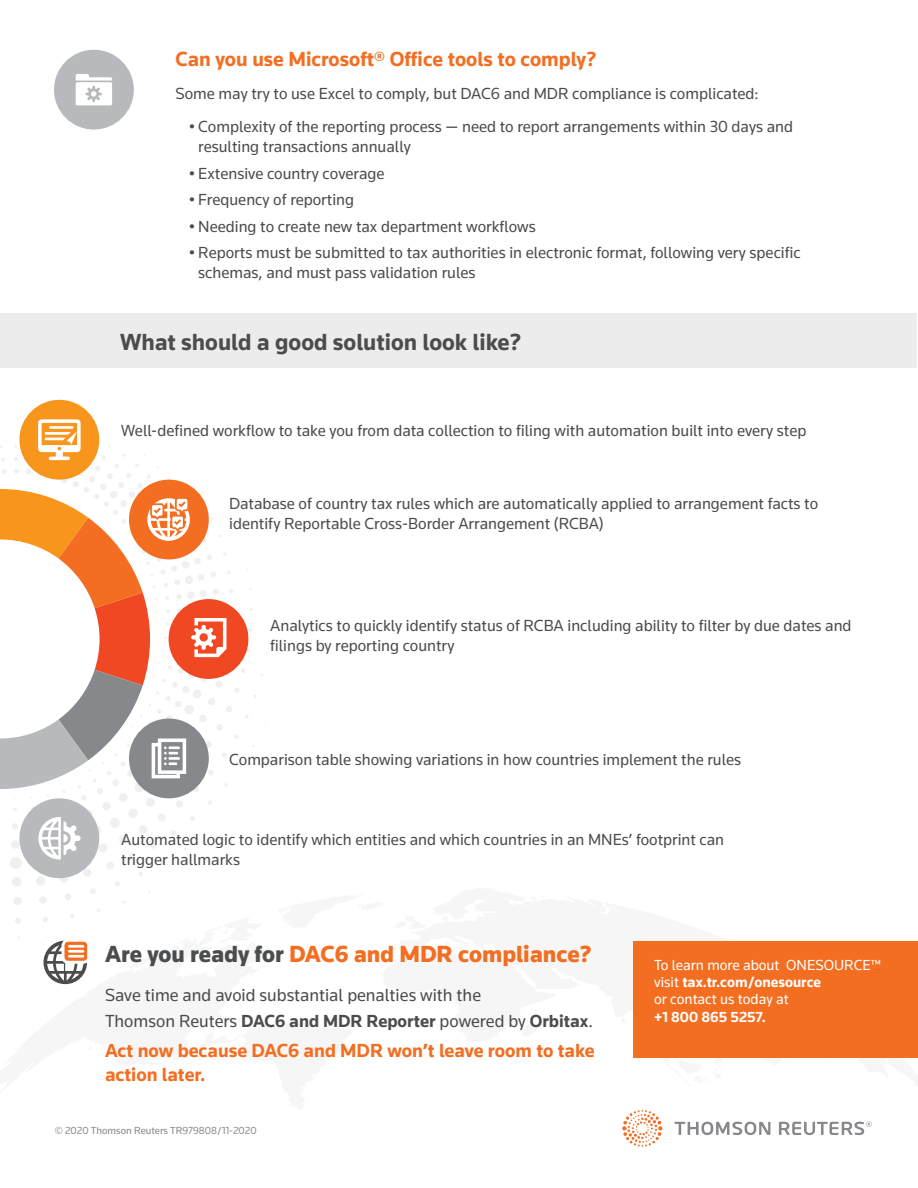
<style>
.page{position:relative;width:918px;height:1188px;background:#fff}
.page>*{position:absolute;margin:0;border:0;box-sizing:border-box;transform-origin:0 0}
.t1{font:900 24px "Knowledge 2017";color:#f36e21}
.t2{font:700 24px "Knowledge 2017";color:#4b4c4d}
.t3{font:700 21px "Knowledge 2017";color:#f36e21}
.t4{font:700 19.5px/24px "Knowledge 2017";color:#f36e21}
.t5{font:18px/25.5px "Knowledge 2017";color:#4b4c4d}
.t6{font:16.5px/19.8px "Knowledge 2017";color:#4b4c4d}
.t7{font:15px/17.1px "Knowledge 2017";color:#fff}
.t8{font:700 15px "Knowledge 2017";color:#fff}
.t9{font:10.5px "Knowledge 2017";color:#86888b}
.s1{color:#4b4c4d}
.s2{font-weight:700}
</style>
<div class="page">
<div style="left:1px;top:314px;width:916px;height:54px;background:#ececed"></div>
<svg style="left:0;top:427px;width:270px;height:497px"></svg>
<svg style="left:750px;top:1057px;width:42px;height:1px"></svg>
<svg style="left:655px;top:1057px;width:72px;height:1px"></svg>
<svg style="left:197px;top:893px;width:73px;height:31px"></svg>
<svg style="left:43px;top:941px;width:44px;height:43px"></svg>
<div style="left:634px;top:941px;width:284px;height:116px;background:#f36e21"></div>
<div style="left:54px;top:50px;width:80px;height:80px;background:#b8b9bc;border-radius:50%"></div>
<svg style="left:76px;top:74px;width:36px;height:31px"></svg>
<div style="left:19px;top:798px;width:80px;height:80px;background:#b8b9bc;border-radius:50%"></div>
<div style="left:19px;top:400px;width:80px;height:80px;background:#f7951d;border-radius:50%"></div>
<div style="left:129px;top:480px;width:80px;height:79px;background:#f36e21;border-radius:50%"></div>
<div style="left:169px;top:599px;width:79px;height:80px;background:#f04822;border-radius:50%"></div>
<div style="left:129px;top:719px;width:80px;height:79px;background:#86888b;border-radius:50%"></div>
<svg style="left:38px;top:817px;width:43px;height:43px"></svg>
<svg style="left:0;top:489px;width:226px;height:300px"></svg>
<svg style="left:38px;top:419px;width:43px;height:41px"></svg>
<svg style="left:622px;top:1110px;width:40px;height:37px"></svg>
<svg style="left:675px;top:1122px;width:197px;height:13px"></svg>
<p class="t3" style="left:176px;top:46px;width:423px">Can you use Microsoft® Office tools to comply?</p>
<p class="t6" style="left:176px;top:83px;width:585px">Some may try to use Excel to comply, but DAC6 and MDR compliance is complicated:</p>
<p class="t6" style="left:198px;top:117px;width:596px;text-indent:-9px">• Complexity of the reporting process — need to report arrangements within 30 days and resulting transactions annually</p>
<p class="t6" style="left:189px;top:163px;width:197px">• Extensive country coverage</p>
<p class="t6" style="left:189px;top:190px;width:166px">• Frequency of reporting</p>
<p class="t6" style="left:189px;top:216px;width:348px">• Needing to create new tax department workflows</p>
<p class="t6" style="left:198px;top:243px;width:604px;text-indent:-9px">• Reports must be submitted to tax authorities in electronic format, following very specific schemas, and must pass validation rules</p>
<h1 class="t2" style="left:120px;top:327px;width:403px">What should a good solution look like?</h1>
<p class="t6" style="left:121px;top:420px;width:687px">Well-defined workflow to take you from data collection to filing with automation built into every step</p>
<p class="t6" style="left:229px;top:493px;width:590px">Database of country tax rules which are automatically applied to arrangement facts to identify Reportable Cross-Border Arrangement (RCBA)</p>
<p class="t6" style="left:270px;top:615px;width:583px">Analytics to quickly identify status of RCBA including ability to filter by due dates and filings by reporting country</p>
<p class="t6" style="left:229px;top:749px;width:514px">Comparison table showing variations in how countries implement the rules</p>
<p class="t6" style="left:121px;top:829px;width:605px">Automated logic to identify which entities and which countries in an MNEs’ footprint can trigger hallmarks</p>
<h1 class="t1" style="left:105px;top:939px;width:488px"><span class="s1">Are you ready for</span> DAC6 and MDR compliance?</h1>
<p class="t5" style="left:105px;top:982px;width:489px">Save time and avoid substantial penalties with the<br>Thomson Reuters <span class="s2">DAC6 and MDR Reporter</span> powered by <span class="s2">Orbitax</span>.</p>
<p class="t4" style="left:105px;top:1039px;width:491px">Act now because DAC6 and MDR won’t leave room to take action later.</p>
<p class="t9" style="left:55px;top:1124px;width:204px">© 2020 Thomson Reuters TR979808/11-2020</p>
<p class="t7" style="left:654px;top:956px;width:229px">To learn more about ONESOURCE™ visit <span class="s2">tax.tr.com/onesource<br></span>or contact us today at</p>
<p class="t8" style="left:654px;top:1008px;width:113px">+1 800 865 5257.</p>
</div>
